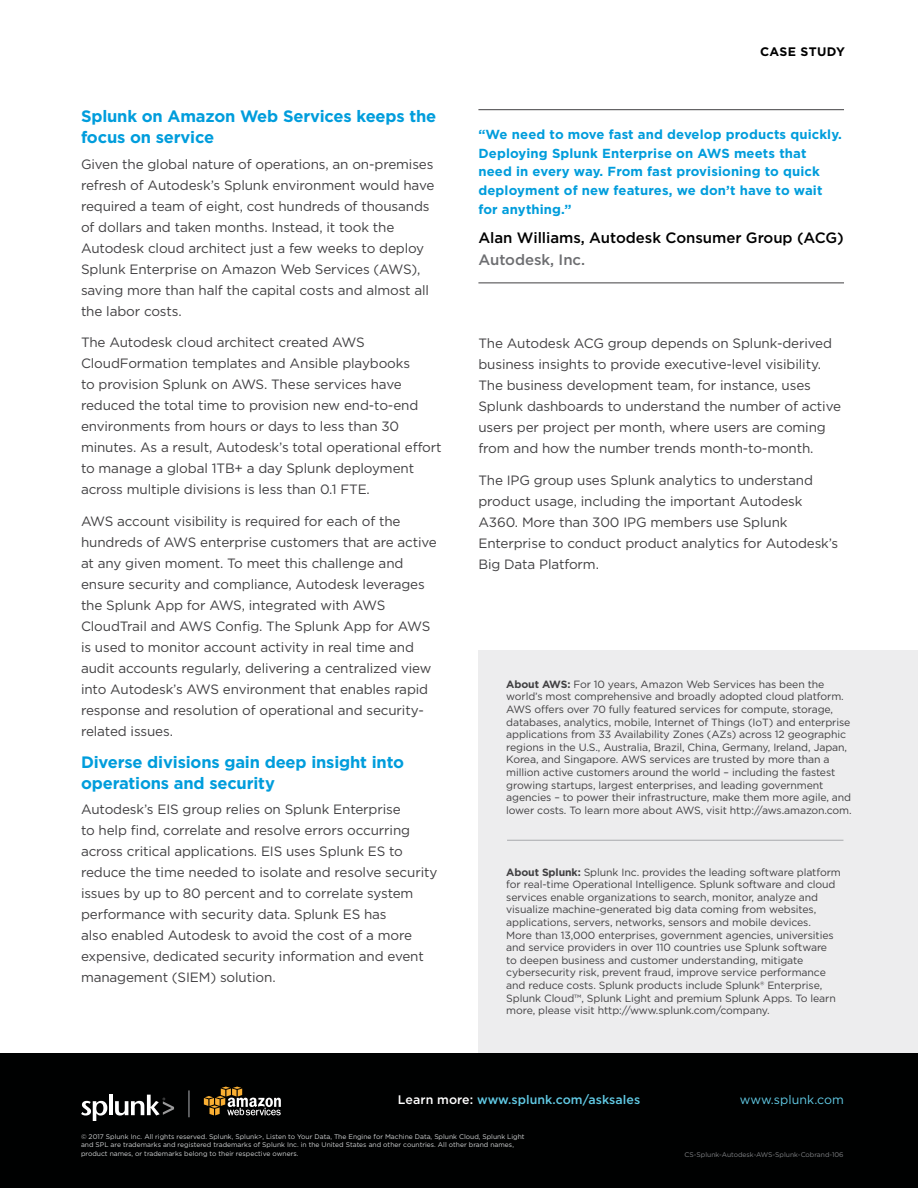
<style>
.page{position:relative;width:918px;height:1188px;background:#fff}
.page>*{position:absolute;margin:0;border:0;box-sizing:border-box;transform-origin:0 0}
.Blue_Subheads{font:700 16.5px/21px "Gotham";letter-spacing:-.01em;color:#009ddc}
.Quote_Job_Title{font:500 15px "Gotham";letter-spacing:-.005em;color:#000}
.Quote_Company_Name{font:500 15px "Gotham";letter-spacing:-.005em;color:#6d6e71}
.Body_Text{font:13.5px/21px "Gotham";letter-spacing:-.01em;color:#414042}
.Quote__Small{font:700 13.2px/18.8px "Gotham";letter-spacing:.01em;color:#009ddc}
.Learn_more{font:500 12.45px "Gotham";letter-spacing:.005em;color:#61cae5}
.Download_box_body_te{font:12.45px "Gotham";letter-spacing:.005em;color:#61cae5}
.t1{font:700 12.3px "Gotham";letter-spacing:.03em;color:#000}
.Body_Text-2{font:10.5px/12.6px "Gotham";letter-spacing:-.01em;color:#414042}
.Copyright{font:6.75px/8.7px "Gotham";color:#d1d3d4}
.Filename{font:6.75px "Gotham";color:#808285}
.s1{font-weight:700}
.s2{color:#fff}
</style>
<div class="page">
<div style="left:478px;top:650px;width:440px;height:515px;background:#ededee"></div>
<div style="left:0;top:1053px;width:918px;height:135px;background:#000101"></div>
<svg style="left:81px;top:1101px;width:26px;height:20px"></svg>
<hr style="left:109px;top:1095px;width:4px;height:20px;background:#fff">
<svg style="left:115px;top:1095px;width:59px;height:21px"></svg>
<svg style="left:188px;top:1090px;width:1px;height:27px"></svg>
<svg style="left:204px;top:1087px;width:77px;height:28px"></svg>
<hr style="left:478px;top:109px;width:366px;height:1px;background:#414042">
<hr style="left:478px;top:283px;width:366px;height:1px;background:#414042">
<hr style="left:507px;top:840px;width:336px;height:1px;background:#a7a9ac">
<p class="Blue_Subheads" style="left:81px;top:106px;width:357px">Splunk on Amazon Web Services keeps the focus on service</p>
<p class="Body_Text" style="left:81px;top:153px;width:355px">Given the global nature of operations, an on-premises refresh of Autodesk’s Splunk environment would have required a team of eight, cost hundreds of thousands of dollars and taken months. Instead, it took the Autodesk cloud architect just a few weeks to deploy Splunk Enterprise on Amazon Web Services (AWS), saving more than half the capital costs and almost all the labor costs.</p>
<p class="Body_Text" style="left:81px;top:332px;width:362px">The Autodesk cloud architect created AWS CloudFormation templates and Ansible playbooks<br>to provision Splunk on AWS. These services have reduced the total time to provision new end-to-end environments from hours or days to less than 30 minutes. As a result, Autodesk’s total operational effort to manage a global 1TB+ a day Splunk deployment across multiple divisions is less than 0.1 FTE.</p>
<p class="Body_Text" style="left:81px;top:511px;width:357px">AWS account visibility is required for each of the hundreds of AWS enterprise customers that are active at any given moment. To meet this challenge and ensure security and compliance, Autodesk leverages the Splunk App for AWS, integrated with AWS CloudTrail and AWS Config. The Splunk App for AWS is used to monitor account activity in real time and audit accounts regularly, delivering a centralized view into Autodesk’s AWS environment that enables rapid response and resolution of operational and security&shy;related issues.</p>
<p class="Blue_Subheads" style="left:81px;top:752px;width:325px">Diverse divisions gain deep insight into operations and security</p>
<p class="Body_Text" style="left:81px;top:799px;width:358px">Autodesk’s EIS group relies on Splunk Enterprise<br>to help find, correlate and resolve errors occurring across critical applications. EIS uses Splunk ES to reduce the time needed to isolate and resolve security issues by up to 80 percent and to correlate system performance with security data. Splunk ES has<br>also enabled Autodesk to avoid the cost of a more expensive, dedicated security information and event management (SIEM) solution.</p>
<p class="t1" style="left:760px;top:43px;width:86px">CASE STUDY</p>
<p class="Quote__Small" style="left:478px;top:125px;width:365px">“We need to move fast and develop products quickly.<br>Deploying Splunk Enterprise on AWS meets that need in every way. From fast provisioning to quick deployment of new features, we don’t have to wait for anything.”</p>
<p class="Quote_Job_Title" style="left:478px;top:228px;width:367px">Alan Williams, Autodesk Consumer Group (ACG)</p>
<p class="Quote_Company_Name" style="left:478px;top:250px;width:108px">Autodesk, Inc.</p>
<p class="Body_Text" style="left:478px;top:332px;width:364px">The Autodesk ACG group depends on Splunk-derived business insights to provide executive-level visibility.<br>The business development team, for instance, uses Splunk dashboards to understand the number of active users per project per month, where users are coming from and how the number trends month-to-month.</p>
<p class="Body_Text" style="left:478px;top:469px;width:361px">The IPG group uses Splunk analytics to understand product usage, including the important Autodesk A360. More than 300 IPG members use Splunk Enterprise to conduct product analytics for Autodesk’s Big Data Platform.</p>
<p class="Body_Text-2" style="left:506px;top:678px;width:347px"><span class="s1">About AWS:</span> For 10 years, Amazon Web Services has been the world’s most comprehensive and broadly adopted cloud platform.<br>AWS offers over 70 fully featured services for compute, storage, databases, analytics, mobile, Internet of Things (IoT) and enterprise applications from 33 Availability Zones (AZs) across 12 geographic regions in the U.S., Australia, Brazil, China, Germany, Ireland, Japan, Korea, and Singapore. AWS services are trusted by more than a million active customers around the world – including the fastest growing startups, largest enterprises, and leading government agencies – to power their infrastructure, make them more agile, and lower costs. To learn more about AWS, visit http://aws.amazon.com.</p>
<p class="Body_Text-2" style="left:506px;top:865px;width:336px"><span class="s1">About Splunk:</span> Splunk Inc. provides the leading software platform for real-time Operational Intelligence. Splunk software and cloud services enable organizations to search, monitor, analyze and visualize machine-generated big data coming from websites, applications, servers, networks, sensors and mobile devices.<br>More than 13,000 enterprises, government agencies, universities and service providers in over 110 countries use Splunk software<br>to deepen business and customer understanding, mitigate cybersecurity risk, prevent fraud, improve service performance and reduce costs. Splunk products include Splunk® Enterprise, Splunk Cloud™, Splunk Light and premium Splunk Apps. To learn more, please visit http://www.splunk.com/company.</p>
<p class="Learn_more" style="left:398px;top:1091px;width:244px"><span class="s2">Learn more:</span> www.splunk.com/asksales</p>
<p class="Download_box_body_te" style="left:740px;top:1092px;width:106px">www.splunk.com</p>
<p class="Copyright" style="left:81px;top:1132px;width:445px">© 2017 Splunk Inc. All rights reserved. Splunk, Splunk&gt;, Listen to Your Data, The Engine for Machine Data, Splunk Cloud, Splunk Light and SPL are trademarks and registered trademarks of Splunk Inc. in the United States and other countries. All other brand names, product names, or trademarks belong to their respective owners.</p>
<p class="Filename" style="left:685px;top:1150px;width:161px">CS-Splunk-Autodesk-AWS-Splunk-Cobrand-106</p>
</div>
